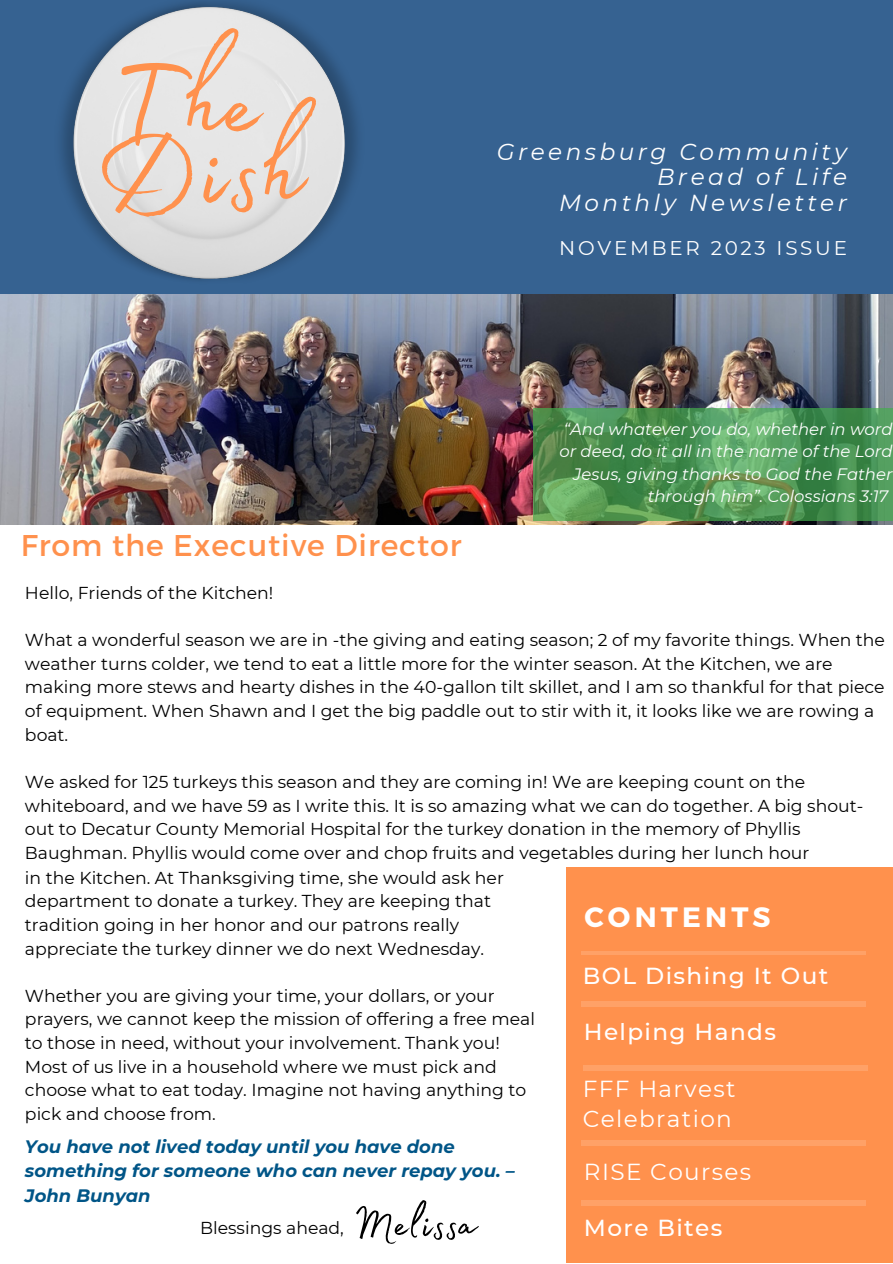
<style>
.page{position:relative;width:893px;height:1264px;background:#fff}
.page>*{position:absolute;margin:0;border:0;box-sizing:border-box;transform-origin:0 0}
.t1{font:137.85px "Madelyn Fill";color:#ff914d}
.t2{font:54px "Madelyn Fill";color:#000}
.t3{font:30px "Montserrat";letter-spacing:.03em;color:#ff914d}
.t4{font:700 27.9px "Montserrat";letter-spacing:.15em;color:#fff}
.t5{font:italic 23.1px "Montserrat";letter-spacing:.15em;color:#fff}
.t6{font:500 23.1px "Montserrat";letter-spacing:.06em;color:#fff}
.t7{font:23.1px "Montserrat";letter-spacing:.06em;color:#fff}
.t8{font:19.8px "Montserrat";letter-spacing:.14em;color:#fff}
.t9{font:italic 700 18px/24.8px "Montserrat";color:#005587}
.t10{font:17.25px/23.5px "Montserrat";color:#000}
.t11{font:italic 16.5px/22.5px "Montserrat";color:#fff;text-align:right}
</style>
<div class="page">
<img style="left:0;top:294px;width:892px;height:230px">
<div style="left:0;top:0;width:892px;height:293px;background:#366291"></div>
<div style="left:566px;top:866px;width:326px;height:396px;background:#ff914d"></div>
<div style="left:581px;top:1001px;width:284px;height:6px;background:#ffa167"></div>
<div style="left:581px;top:1139px;width:284px;height:6px;background:#ffa167"></div>
<div style="left:581px;top:1199px;width:284px;height:6px;background:#ffa167"></div>
<hr style="left:581px;top:951px;width:284px;height:3px;background:#fff">
<svg style="left:533px;top:408px;width:359px;height:113px;background:#4f9455"></svg>
<img style="left:54px;top:1px;width:349px;height:304px">
<div style="left:582px;top:1064px;width:285px;height:6px;background:#ffa167"></div>
<p class="t1" style="left:112px;top:0;width:151px">The</p>
<p class="t1" style="left:95px;top:68px;width:211px">Dish</p>
<p class="t5" style="left:496px;top:137px;width:352px">Greensburg Community</p>
<p class="t5" style="left:657px;top:163px;width:191px">Bread of Life</p>
<p class="t5" style="left:559px;top:189px;width:289px">Monthly Newsletter</p>
<p class="t8" style="left:559px;top:236px;width:289px">NOVEMBER 2023 ISSUE</p>
<p class="t3" style="left:21px;top:525px;width:442px">From the Executive Director</p>
<p class="t11" style="left:559px;top:417px;width:335px">“And whatever you do, whether in word or deed, do it all in the name of the Lord Jesus, giving thanks to God the Father through him”. Colossians 3:17</p>
<p class="t10" style="left:25px;top:581px;width:250px">Hello, Friends of the Kitchen!</p>
<p class="t10" style="left:25px;top:628px;width:861px">What a wonderful season we are in -the giving and eating season; 2 of my favorite things. When the weather turns colder, we tend to eat a little more for the winter season. At the Kitchen, we are making more stews and hearty dishes in the 40-gallon tilt skillet, and I am so thankful for that piece of equipment. When Shawn and I get the big paddle out to stir with it, it looks like we are rowing a boat.</p>
<p class="t10" style="left:25px;top:770px;width:839px">We asked for 125 turkeys this season and they are coming in! We are keeping count on the whiteboard, and we have 59 as I write this. It is so amazing what we can do together. A big shout&shy;out to Decatur County Memorial Hospital for the turkey donation in the memory of Phyllis Baughman. Phyllis would come over and chop fruits and vegetables during her lunch hour</p>
<p class="t10" style="left:25px;top:865px;width:480px">in the Kitchen. At Thanksgiving time, she would ask her department to donate a turkey. They are keeping that tradition going in her honor and our patrons really appreciate the turkey dinner we do next Wednesday.</p>
<p class="t10" style="left:25px;top:983px;width:511px">Whether you are giving your time, your dollars, or your prayers, we cannot keep the mission of offering a free meal to those in need, without your involvement. Thank you!<br>Most of us live in a household where we must pick and choose what to eat today. Imagine not having anything to pick and choose from.</p>
<p class="t9" style="left:25px;top:1133px;width:491px">You have not lived today until you have done something for someone who can never repay you. –<br>John Bunyan</p>
<p class="t4" style="left:584px;top:899px;width:188px">CONTENTS</p>
<p class="t6" style="left:582px;top:961px;width:247px">BOL Dishing It Out</p>
<p class="t6" style="left:584px;top:1017px;width:193px">Helping Hands</p>
<p class="t7" style="left:582px;top:1075px;width:154px">FFF Harvest</p>
<p class="t7" style="left:582px;top:1104px;width:151px">Celebration</p>
<p class="t7" style="left:584px;top:1157px;width:169px">RISE Courses</p>
<p class="t2" style="left:353px;top:1183px;width:124px">Melissa</p>
<p class="t6" style="left:584px;top:1213px;width:140px">More Bites</p>
<p class="t10" style="left:200px;top:1215px;width:145px">Blessings ahead,</p>
</div>
